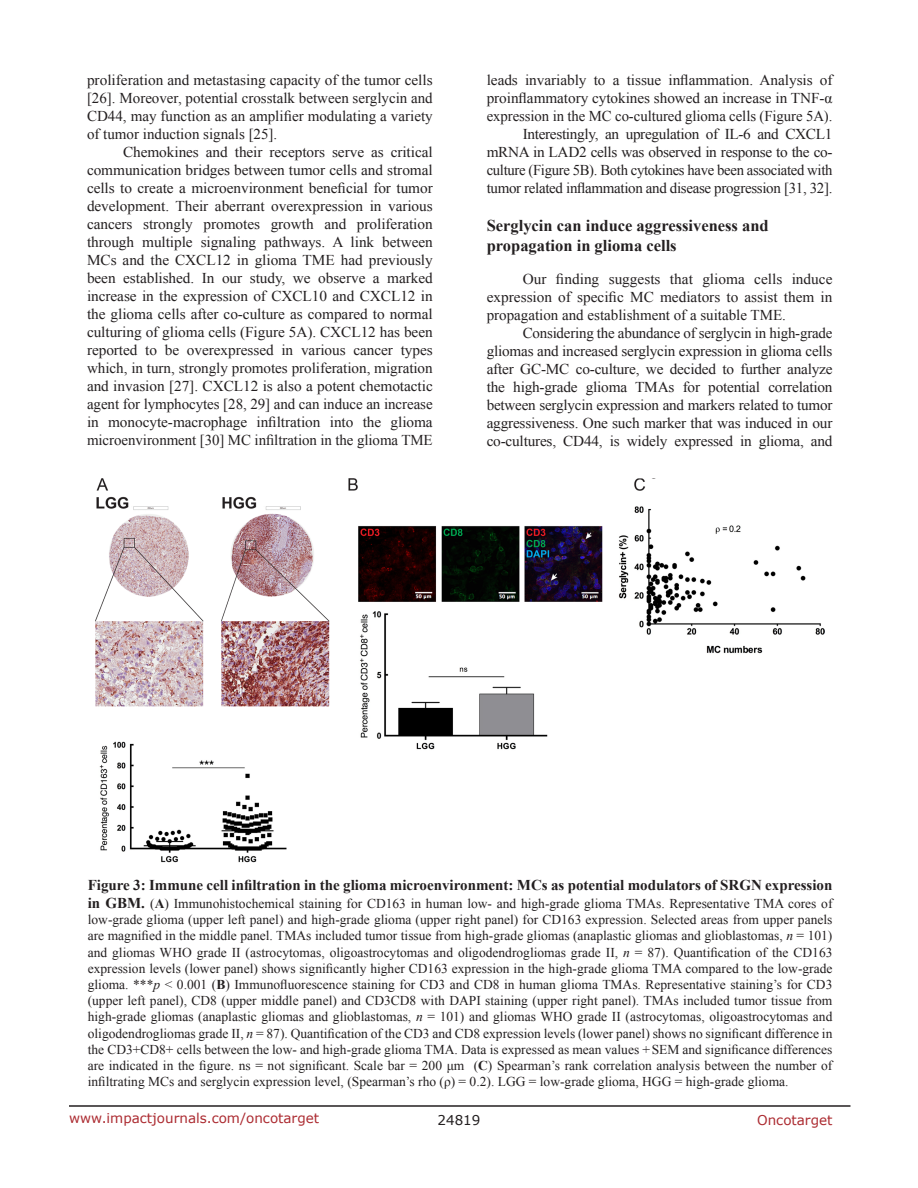
<style>
.page{position:relative;width:918px;height:1188px;background:#fff}
.page>*{position:absolute;margin:0;border:0;box-sizing:border-box;transform-origin:0 0}
.SubHeading_middle{font:700 16.5px/19.8px "Times New Roman";color:#231f20}
.BodyText{font:15px/18px "Times New Roman";letter-spacing:-.005em;color:#231f20;text-align:justify}
.FigureText{font:700 15px "Times New Roman";color:#231f20}
.FigureText-2{font:13.5px/16.2px "Times New Roman";color:#231f20;text-align:justify}
.t1{font:13.5px "Verdana";color:#ac2b31}
.t2{font:13.5px "Verdana";color:#231f20}
.s1{font-weight:700;font-size:15px}
.s2{font-weight:700}
.s3{font-style:italic}
</style>
<div class="page">
<hr style="left:69px;top:1105px;width:781px;height:2px;background:#231f20">
<img style="left:95px;top:478px;width:729px;height:385px">
<p class="BodyText" style="left:87px;top:71px;width:347px">proliferation and metastasing capacity of the tumor cells [26]. Moreover, potential crosstalk between serglycin and CD44, may function as an amplifier modulating a variety of tumor induction signals [25].</p>
<p class="BodyText" style="left:87px;top:143px;width:347px;text-indent:36px">Chemokines and their receptors serve as critical communication bridges between tumor cells and stromal cells to create a microenvironment beneficial for tumor development. Their aberrant overexpression in various cancers strongly promotes growth and proliferation through multiple signaling pathways. A link between MCs and the CXCL12 in glioma TME had previously been established. In our study, we observe a marked increase in the expression of CXCL10 and CXCL12 in the glioma cells after co-culture as compared to normal culturing of glioma cells (Figure 5A). CXCL12 has been reported to be overexpressed in various cancer types which, in turn, strongly promotes proliferation, migration and invasion [27]. CXCL12 is also a potent chemotactic agent for lymphocytes [28, 29] and can induce an increase in monocyte-macrophage infiltration into the glioma microenvironment [30] MC infiltration in the glioma TME</p>
<p class="BodyText" style="left:487px;top:71px;width:347px">leads invariably to a tissue inflammation. Analysis of proinflammatory cytokines showed an increase in TNF-α expression in the MC co-cultured glioma cells (Figure 5A).</p>
<p class="BodyText" style="left:487px;top:125px;width:347px;text-indent:36px">Interestingly, an upregulation of IL-6 and CXCL1 mRNA in LAD2 cells was observed in response to the co&shy;culture (Figure 5B). Both cytokines have been associated with tumor related inflammation and disease progression [31, 32].</p>
<p class="SubHeading_middle" style="left:487px;top:215px;width:284px">Serglycin can induce aggressiveness and propagation in glioma cells</p>
<p class="BodyText" style="left:487px;top:270px;width:347px;text-indent:36px">Our finding suggests that glioma cells induce expression of specific MC mediators to assist them in propagation and establishment of a suitable TME.</p>
<p class="BodyText" style="left:487px;top:324px;width:347px;text-indent:36px">Considering the abundance of serglycin in high-grade gliomas and increased serglycin expression in glioma cells after GC-MC co-culture, we decided to further analyze the high-grade glioma TMAs for potential correlation between serglycin expression and markers related to tumor aggressiveness. One such marker that was induced in our co-cultures, CD44, is widely expressed in glioma, and</p>
<p class="FigureText" style="left:88px;top:875px;width:746px">Figure 3: Immune cell infiltration in the glioma microenvironment: MCs as potential modulators of SRGN expression</p>
<p class="FigureText-2" style="left:88px;top:895px;width:746px"><span class="s1">in GBM.</span> (<span class="s2">A</span>) Immunohistochemical staining for CD163 in human low- and high-grade glioma TMAs. Representative TMA cores of low-grade glioma (upper left panel) and high-grade glioma (upper right panel) for CD163 expression. Selected areas from upper panels are magnified in the middle panel. TMAs included tumor tissue from high-grade gliomas (anaplastic gliomas and glioblastomas, <span class="s3">n</span> = 101) and gliomas WHO grade II (astrocytomas, oligoastrocytomas and oligodendrogliomas grade II, <span class="s3">n</span> = 87). Quantification of the CD163 expression levels (lower panel) shows significantly higher CD163 expression in the high-grade glioma TMA compared to the low-grade glioma. ***<span class="s3">p</span> &lt; 0.001 (<span class="s2">B</span>) Immunofluorescence staining for CD3 and CD8 in human glioma TMAs. Representative staining’s for CD3 (upper left panel), CD8 (upper middle panel) and CD3CD8 with DAPI staining (upper right panel). TMAs included tumor tissue from high-grade gliomas (anaplastic gliomas and glioblastomas, <span class="s3">n</span> = 101) and gliomas WHO grade II (astrocytomas, oligoastrocytomas and oligodendrogliomas grade II, <span class="s3">n</span> = 87). Quantification of the CD3 and CD8 expression levels (lower panel) shows no significant difference in the CD3+CD8+ cells between the low- and high-grade glioma TMA. Data is expressed as mean values +SEM and significance differences are indicated in the figure. ns = not significant. Scale bar = 200 μm (<span class="s2">C</span>) Spearman’s rank correlation analysis between the number of infiltrating MCs and serglycin expression level, (Spearman’s rho (ρ) = 0.2). LGG = low-grade glioma, HGG = high-grade glioma.</p>
<p class="t1" style="left:69px;top:1109px;width:252px">www.impactjournals.com/oncotarget</p>
<p class="t2" style="left:438px;top:1111px;width:44px">24819</p>
<p class="t1" style="left:757px;top:1111px;width:77px">Oncotarget</p>
</div>
